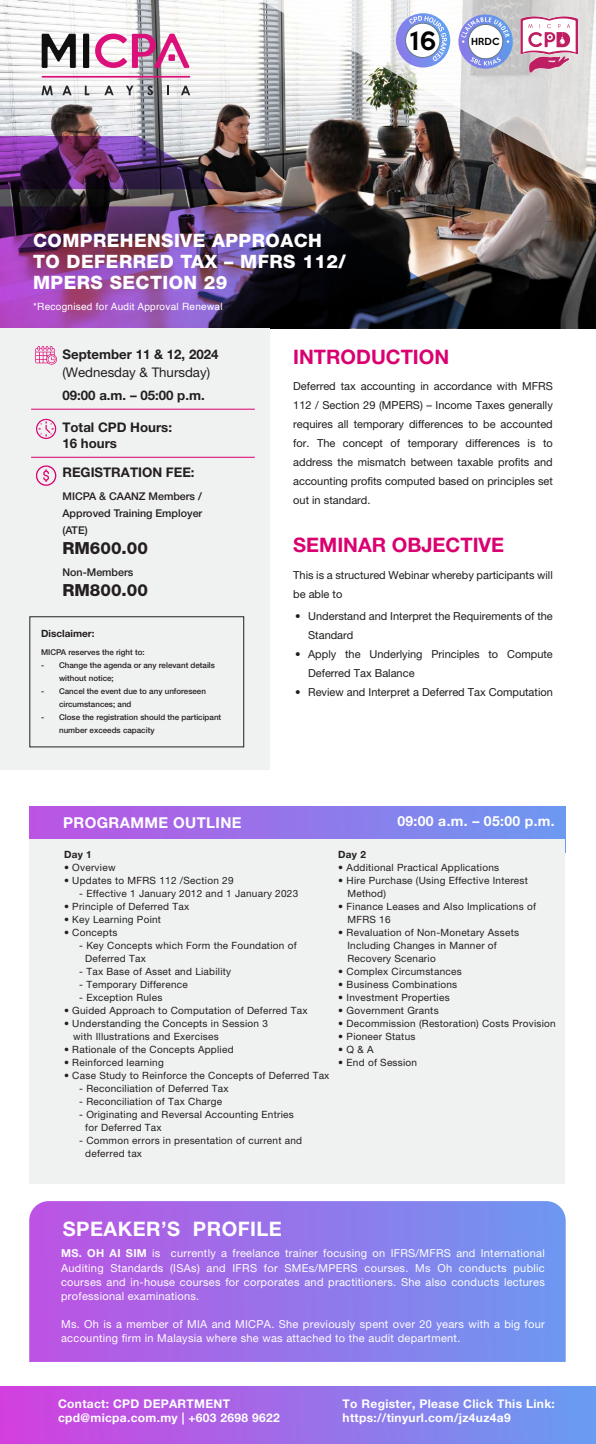
<style>
.page{position:relative;width:596px;height:1444px;background:#fff}
.page>*{position:absolute;margin:0;border:0;box-sizing:border-box;transform-origin:0 0}
.t1{font:500 23px "Keep Calm";color:#010101}
.t2{font:700 20px "Helvetica Neue LT Pro";color:#da0070}
.t3{font:700 20px "Helvetica Neue LT Pro";letter-spacing:.025em;color:#fff}
.t4{font:800 18.4px/21.1px "Helvetica Neue LT Pro";letter-spacing:.025em;color:#fff}
.t5{font:800 16.7px "Helvetica Neue LT Pro";color:#231f20}
.t6{font:700 15px "Helvetica Neue LT Pro";letter-spacing:.025em;color:#fff}
.t7{font:700 14px "Helvetica Neue LT Pro";letter-spacing:.025em;color:#fff}
.t8{font:700 13.3px "Helvetica Neue LT Pro";color:#231f20}
.t9{font:13.3px "Helvetica Neue LT Pro";color:#231f20}
.t10{font:700 12px/14.4px "Helvetica Neue LT Pro";letter-spacing:.025em;color:#fff}
.t11{font:11px/19px "Helvetica Neue LT Pro";color:#1d1d1b}
.t12{font:11px/14px "Helvetica Neue LT Pro";letter-spacing:.025em;color:#fff;text-align:justify}
.t13{font:500 10.7px/16.9px "Helvetica Neue LT Pro";color:#231f20;text-align:justify}
.t14{font:10px/13px "Helvetica Neue LT Pro";letter-spacing:.025em;color:#231f20}
.t15{font:10px "Helvetica";letter-spacing:.025em;color:#fff}
.t16{font:700 10px "Helvetica Neue LT Pro";color:#231f20}
.t17{font:500 8.9px "Keep Calm";color:#000}
.t18{font:500 8px/13px "Helvetica Neue LT Pro";color:#231f20}
.s1{font-weight:700}
</style>
<div class="page">
<img style="left:0;top:0;width:595px;height:328px">
<img style="left:0;top:206px;width:499px;height:122px">
<img style="left:0;top:136px;width:225px;height:53px">
<svg style="left:41px;top:86px;width:12px;height:9px"></svg>
<svg style="left:62px;top:86px;width:10px;height:9px"></svg>
<svg style="left:85px;top:86px;width:4px;height:9px"></svg>
<svg style="left:104px;top:86px;width:10px;height:9px"></svg>
<svg style="left:126px;top:86px;width:7px;height:9px"></svg>
<svg style="left:147px;top:86px;width:6px;height:9px"></svg>
<svg style="left:167px;top:86px;width:2px;height:9px"></svg>
<svg style="left:181px;top:86px;width:9px;height:9px"></svg>
<svg style="left:42px;top:34px;width:34px;height:34px"></svg>
<div style="left:83px;top:34px;width:6px;height:34px;background:#0f0f10"></div>
<hr style="left:42px;top:76px;width:148px;height:2px;background:#dc107a">
<svg style="left:95px;top:34px;width:94px;height:34px"></svg>
<div style="left:0;top:328px;width:270px;height:442px;background:#f0f1f1"></div>
<hr style="left:31px;top:409px;width:224px;height:1px;background:#da0070">
<hr style="left:31px;top:457px;width:224px;height:1px;background:#da0070">
<svg style="left:29px;top:1201px;width:536px;height:160px;background:#9575e9"></svg>
<div style="left:30px;top:806px;width:534px;height:46px;background:linear-gradient(to right,#bc54e3,#6c98f1)"></div>
<div style="left:30px;top:839px;width:534px;height:345px;background:#f0f1f1"></div>
<div style="left:0;top:1386px;width:595px;height:57px;background:linear-gradient(to right,#d43fdf,#679df1)"></div>
<svg style="left:35px;top:346px;width:22px;height:19px"></svg>
<svg style="left:35px;top:465px;width:21px;height:21px"></svg>
<svg style="left:36px;top:419px;width:20px;height:20px"></svg>
<img style="left:246px;top:0;width:349px;height:184px">
<svg style="left:458px;top:14px;width:54px;height:55px"></svg>
<div style="left:468px;top:24px;width:34px;height:35px;background:#fff;border-radius:50%"></div>
<div style="left:467px;top:24px;width:36px;height:35px;border:1px solid #647882;border-radius:50%"></div>
<svg style="left:470px;top:57px;width:30px;height:9px"></svg>
<svg style="left:461px;top:17px;width:48px;height:26px"></svg>
<img style="left:517px;top:14px;width:63px;height:60px">
<svg style="left:395px;top:13px;width:55px;height:55px"></svg>
<svg style="left:405px;top:23px;width:34px;height:35px"></svg>
<div style="left:405px;top:23px;width:35px;height:35px;border:1px solid #647882;border-radius:50%"></div>
<svg style="left:409px;top:16px;width:37px;height:45px"></svg>
<div style="left:29px;top:616px;width:215px;height:131px;border:1px solid #231f20"></div>
<h1 class="t1" style="left:409px;top:21px;width:28px">16</h1>
<p class="t17" style="left:471px;top:34px;width:30px">HRDC</p>
<h3 class="t4" style="left:33px;top:230px;width:314px">COMPREHENSIVE APPROACH<br>TO DEFERRED TAX – MFRS 112/<br>MPERS SECTION 29</h3>
<p class="t15" style="left:33px;top:298px;width:191px">*Recognised for Audit Approval Renewal</p>
<h3 class="t8" style="left:62px;top:346px;width:157px">September 11 &amp; 12, 2024</h3>
<h3 class="t9" style="left:62px;top:364px;width:149px">(Wednesday &amp; Thursday)</h3>
<h3 class="t8" style="left:62px;top:387px;width:144px">09:00 a.m. – 05:00 p.m.</h3>
<h3 class="t8" style="left:62px;top:417px;width:44px">Venue:</h3>
<h3 class="t8" style="left:62px;top:419px;width:111px">Total CPD Hours:</h3>
<h3 class="t8" style="left:62px;top:435px;width:56px">16 hours</h3>
<h3 class="t8" style="left:62px;top:437px;width:49px">8 hours</h3>
<h3 class="t8" style="left:62px;top:464px;width:134px">REGISTRATION FEE:</h3>
<p class="t13" style="left:62px;top:487px;width:141px">MICPA &amp; CAANZ Members / Approved Training Employer (ATE)</p>
<h3 class="t5" style="left:62px;top:538px;width:87px">RM600.00</h3>
<p class="t13" style="left:62px;top:563px;width:72px">Non-Members</p>
<h3 class="t5" style="left:62px;top:579px;width:87px">RM800.00</h3>
<p class="t16" style="left:41px;top:627px;width:55px">Disclaimer:</p>
<p class="t18" style="left:41px;top:645px;width:105px">MICPA reserves the right to:</p>
<p class="t18" style="left:59px;top:658px;width:157px;text-indent:-18px">- Change the agenda or any relevant details without notice;</p>
<p class="t18" style="left:59px;top:684px;width:148px;text-indent:-18px">- Cancel the event due to any unforeseen circumstances; and</p>
<p class="t18" style="left:59px;top:710px;width:163px;text-indent:-18px">- Close the registration should the participant number exceeds capacity</p>
<h2 class="t2" style="left:293px;top:344px;width:157px">INTRODUCTION</h2>
<p class="t11" style="left:293px;top:377px;width:261px;text-align:justify">Deferred tax accounting in accordance with MFRS 112 / Section 29 (MPERS) – Income Taxes generally requires all temporary differences to be accounted for. The concept of temporary differences is to address the mismatch between taxable profits and accounting profits computed based on principles set out in standard.</p>
<h2 class="t2" style="left:293px;top:533px;width:212px">SEMINAR OBJECTIVE</h2>
<p class="t11" style="left:293px;top:565px;width:261px">This is a structured Webinar whereby participants will be able to</p>
<p class="t11" style="left:308px;top:607px;width:246px">Understand and Interpret the Requirements of the Standard<br>Apply the Underlying Principles to Compute Deferred Tax Balance<br>Review and Interpret a Deferred Tax Computation</p>
<p class="t11" style="left:295px;top:606px;width:7px">•</p>
<p class="t11" style="left:295px;top:644px;width:7px">•</p>
<p class="t11" style="left:295px;top:682px;width:7px">•</p>
<h3 class="t6" style="left:63px;top:813px;width:180px">PROGRAMME OUTLINE</h3>
<p class="t16" style="left:64px;top:848px;width:29px">Day 1</p>
<p class="t14" style="left:64px;top:860px;width:53px">• Overview</p>
<p class="t14" style="left:64px;top:873px;width:171px">• Updates to MFRS 112 /Section 29</p>
<p class="t14" style="left:79px;top:886px;width:220px">- Effective 1 January 2012 and 1 January 2023</p>
<p class="t14" style="left:64px;top:899px;width:127px">• Principle of Deferred Tax</p>
<p class="t14" style="left:64px;top:912px;width:98px">• Key Learning Point</p>
<p class="t14" style="left:64px;top:925px;width:55px">• Concepts</p>
<p class="t14" style="left:85px;top:938px;width:213px;text-indent:-6px">- Key Concepts which Form the Foundation of<br>Deferred Tax</p>
<p class="t14" style="left:79px;top:964px;width:153px">- Tax Base of Asset and Liability</p>
<p class="t14" style="left:79px;top:977px;width:110px">- Temporary Difference</p>
<p class="t14" style="left:79px;top:990px;width:85px">- Exception Rules</p>
<p class="t14" style="left:64px;top:1003px;width:245px">• Guided Approach to Computation of Deferred Tax</p>
<p class="t14" style="left:73px;top:1016px;width:196px;text-indent:-9px">• Understanding the Concepts in Session 3 with Illustrations and Exercises</p>
<p class="t14" style="left:64px;top:1042px;width:171px">• Rationale of the Concepts Applied</p>
<p class="t14" style="left:64px;top:1055px;width:101px">• Reinforced learning</p>
<p class="t14" style="left:64px;top:1068px;width:267px">• Case Study to Reinforce the Concepts of Deferred Tax</p>
<p class="t14" style="left:79px;top:1081px;width:151px">- Reconciliation of Deferred Tax</p>
<p class="t14" style="left:79px;top:1094px;width:144px">- Reconciliation of Tax Charge</p>
<p class="t14" style="left:85px;top:1107px;width:210px;text-indent:-6px">- Originating and Reversal Accounting Entries for Deferred Tax</p>
<p class="t14" style="left:85px;top:1133px;width:218px;text-indent:-6px">- Common errors in presentation of current and deferred tax</p>
<h3 class="t7" style="left:397px;top:812px;width:159px">09:00 a.m. – 05:00 p.m.</h3>
<p class="t16" style="left:338px;top:848px;width:29px">Day 2</p>
<p class="t14" style="left:338px;top:860px;width:162px">• Additional Practical Applications</p>
<p class="t14" style="left:347px;top:873px;width:182px;text-indent:-9px">• Hire Purchase (Using Effective Interest<br>Method)</p>
<p class="t14" style="left:347px;top:899px;width:190px;text-indent:-9px">• Finance Leases and Also Implications of<br>MFRS 16</p>
<p class="t14" style="left:347px;top:925px;width:173px;text-indent:-9px">• Revaluation of Non-Monetary Assets<br>Including Changes in Manner of<br>Recovery Scenario</p>
<p class="t14" style="left:338px;top:964px;width:125px">• Complex Circumstances</p>
<p class="t14" style="left:338px;top:977px;width:120px">• Business Combinations</p>
<p class="t14" style="left:338px;top:990px;width:113px">• Investment Properties</p>
<p class="t14" style="left:338px;top:1003px;width:102px">• Government Grants</p>
<p class="t14" style="left:338px;top:1016px;width:219px">• Decommission (Restoration) Costs Provision</p>
<p class="t14" style="left:338px;top:1029px;width:79px">• Pioneer Status</p>
<p class="t14" style="left:338px;top:1042px;width:37px">• Q &amp; A</p>
<p class="t14" style="left:338px;top:1055px;width:80px">• End of Session</p>
<h2 class="t3" style="left:63px;top:1216px;width:220px">SPEAKER’S PROFILE</h2>
<p class="t12" style="left:61px;top:1246px;width:485px"><span class="s1">MS. OH AI SIM</span> is currently a freelance trainer focusing on IFRS/MFRS and International Auditing Standards (ISAs) and IFRS for SMEs/MPERS courses. Ms Oh conducts public courses and in-house courses for corporates and practitioners. She also conducts lectures professional examinations.</p>
<p class="t12" style="left:61px;top:1316px;width:485px">Ms. Oh is a member of MIA and MICPA. She previously spent over 20 years with a big four accounting firm in Malaysia where she was attached to the audit department.</p>
<p class="t10" style="left:58px;top:1395px;width:223px">Contact: CPD DEPARTMENT cpd@micpa.com.my | +603 2698 9622</p>
<p class="t10" style="left:342px;top:1395px;width:213px">To Register, Please Click This Link: https://tinyurl.com/jz4uz4a9</p>
</div>
